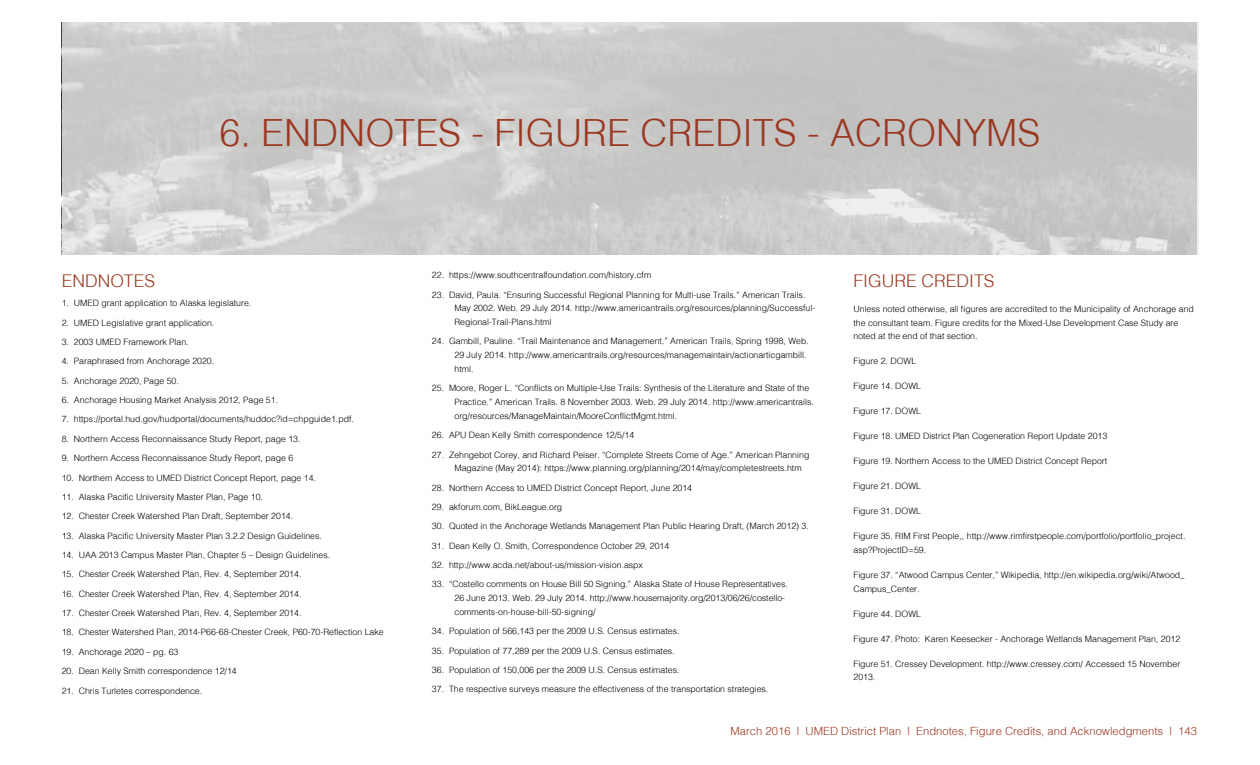
<style>
.page{position:relative;width:1260px;height:765px;background:#fff}
.page>*{position:absolute;margin:0;border:0;box-sizing:border-box;transform-origin:0 0}
.t1{font:300 37.5px "Helv";color:#9b3821}
.t2{font:300 17.5px "Helv";color:#9b3821}
.t3{font:300 11.25px "Helv";color:#9b3821}
.t4{font:300 8.75px/13.8px "Helv";color:#000}
</style>
<div class="page">
<svg style="left:62px;top:22px;width:1136px;height:233px;background:#cbcbca"></svg>
<h1 class="t1" style="left:220px;top:109px;width:822px">6. ENDNOTES - FIGURE CREDITS - ACRONYMS</h1>
<h2 class="t2" style="left:62px;top:270px;width:95px">ENDNOTES</h2>
<p class="t4" style="left:62px;top:296px;width:191px">1. UMED grant application to Alaska legislature.</p>
<p class="t4" style="left:62px;top:315px;width:154px">2. UMED Legislative grant application.</p>
<p class="t4" style="left:62px;top:335px;width:128px">3. 2003 UMED Framework Plan.</p>
<p class="t4" style="left:62px;top:354px;width:154px">4. Paraphrased from Anchorage 2020.</p>
<p class="t4" style="left:62px;top:373px;width:119px">5. Anchorage 2020, Page 50.</p>
<p class="t4" style="left:62px;top:393px;width:218px">6. Anchorage Housing Market Analysis 2012, Page 51.</p>
<p class="t4" style="left:62px;top:412px;width:294px">7. https://portal.hud.gov/hudportal/documents/huddoc?id=chpguide1.pdf.</p>
<p class="t4" style="left:62px;top:432px;width:240px">8. Northern Access Reconnaissance Study Report, page 13.</p>
<p class="t4" style="left:62px;top:451px;width:233px">9. Northern Access Reconnaissance Study Report, page 6</p>
<p class="t4" style="left:62px;top:470px;width:256px">10. Northern Access to UMED District Concept Report, page 14.</p>
<p class="t4" style="left:62px;top:490px;width:203px">11. Alaska Pacific University Master Plan, Page 10.</p>
<p class="t4" style="left:62px;top:509px;width:233px">12. Chester Creek Watershed Plan Draft, September 2014.</p>
<p class="t4" style="left:62px;top:528px;width:262px">13. Alaska Pacific University Master Plan 3.2.2 Design Guidelines.</p>
<p class="t4" style="left:62px;top:548px;width:270px">14. UAA 2013 Campus Master Plan, Chapter 5 – Design Guidelines.</p>
<p class="t4" style="left:62px;top:567px;width:241px">15. Chester Creek Watershed Plan, Rev. 4, September 2014.</p>
<p class="t4" style="left:62px;top:587px;width:241px">16. Chester Creek Watershed Plan, Rev. 4, September 2014.</p>
<p class="t4" style="left:62px;top:606px;width:241px">17. Chester Creek Watershed Plan, Rev. 4, September 2014.</p>
<p class="t4" style="left:62px;top:625px;width:323px">18. Chester Watershed Plan, 2014-P66-68-Chester Creek, P60-70-Reflection Lake</p>
<p class="t4" style="left:62px;top:645px;width:118px">19. Anchorage 2020 – pg. 63</p>
<p class="t4" style="left:62px;top:664px;width:177px">20. Dean Kelly Smith correspondence 12/14</p>
<p class="t4" style="left:62px;top:683px;width:142px">21. Chris Turletes correspondence.</p>
<p class="t4" style="left:432px;top:268px;width:221px">22. https://www.southcentralfoundation.com/history.cfm</p>
<p class="t4" style="left:454px;top:287px;width:362px;text-indent:-22px">23. David, Paula. “Ensuring Successful Regional Planning for Multi-use Trails.” American Trails.<br>May 2002. Web. 29 July 2014. http://www.americantrails.org/resources/planning/Successful-<br>Regional-Trail-Plans.html</p>
<p class="t4" style="left:454px;top:334px;width:356px;text-indent:-22px">24. Gambill, Pauline. “Trail Maintenance and Management.” American Trails, Spring 1998, Web.<br>29 July 2014. http://www.americantrails.org/resources/managemaintain/actionarticgambill. html.</p>
<p class="t4" style="left:454px;top:381px;width:361px;text-indent:-22px">25. Moore, Roger L. “Conflicts on Multiple-Use Trails: Synthesis of the Literature and State of the<br>Practice.” American Trails. 8 November 2003. Web. 29 July 2014. http://www.americantrails. org/resources/ManageMaintain/MooreConflictMgmt.html.</p>
<p class="t4" style="left:432px;top:428px;width:204px">26. APU Dean Kelly Smith correspondence 12/5/14</p>
<p class="t4" style="left:454px;top:447px;width:356px;text-indent:-22px">27. Zehngebot Corey, and Richard Peiser. “Complete Streets Come of Age.” American Planning<br>Magazine (May 2014): https://www.planning.org/planning/2014/may/completestreets.htm</p>
<p class="t4" style="left:432px;top:480px;width:262px">28. Northern Access to UMED District Concept Report, June 2014</p>
<p class="t4" style="left:432px;top:500px;width:132px">29. akforum.com, BikLeague.org</p>
<p class="t4" style="left:432px;top:519px;width:378px">30. Quoted in the Anchorage Wetlands Management Plan Public Hearing Draft, (March 2012) 3.</p>
<p class="t4" style="left:432px;top:539px;width:239px">31. Dean Kelly O. Smith, Correspondence October 29, 2014</p>
<p class="t4" style="left:432px;top:558px;width:213px">32. http://www.acda.net/about-us/mission-vision.aspx</p>
<p class="t4" style="left:454px;top:577px;width:335px;text-indent:-22px">33. “Costello comments on House Bill 50 Signing.” Alaska State of House Representatives.<br>26 June 2013. Web. 29 July 2014. http://www.housemajority.org/2013/06/26/costello&shy;comments-on-house-bill-50-signing/</p>
<p class="t4" style="left:432px;top:624px;width:249px">34. Population of 566,143 per the 2009 U.S. Census estimates.</p>
<p class="t4" style="left:432px;top:643px;width:244px">35. Population of 77,289 per the 2009 U.S. Census estimates.</p>
<p class="t4" style="left:432px;top:663px;width:249px">36. Population of 150,006 per the 2009 U.S. Census estimates.</p>
<p class="t4" style="left:432px;top:682px;width:338px">37. The respective surveys measure the effectiveness of the transportation strategies.</p>
<h2 class="t2" style="left:853px;top:270px;width:142px">FIGURE CREDITS</h2>
<p class="t4" style="left:853px;top:302px;width:342px">Unless noted otherwise, all figures are accredited to the Municipality of Anchorage and the consultant team. Figure credits for the Mixed-Use Development Case Study are noted at the end of that section.</p>
<p class="t4" style="left:853px;top:354px;width:64px">Figure 2. DOWL</p>
<p class="t4" style="left:853px;top:379px;width:69px">Figure 14. DOWL</p>
<p class="t4" style="left:853px;top:404px;width:69px">Figure 17. DOWL</p>
<p class="t4" style="left:853px;top:429px;width:255px">Figure 18. UMED District Plan Cogeneration Report Update 2013</p>
<p class="t4" style="left:853px;top:454px;width:255px">Figure 19. Northern Access to the UMED District Concept Report</p>
<p class="t4" style="left:853px;top:479px;width:69px">Figure 21. DOWL</p>
<p class="t4" style="left:853px;top:504px;width:69px">Figure 31. DOWL</p>
<p class="t4" style="left:853px;top:529px;width:333px">Figure 35. RIM First People,, http://www.rimfirstpeople.com/portfolio/portfolio_project. asp?ProjectID=59.</p>
<p class="t4" style="left:853px;top:568px;width:333px">Figure 37. “Atwood Campus Center,” Wikipedia, http://en.wikipedia.org/wiki/Atwood_<br>Campus_Center.</p>
<p class="t4" style="left:853px;top:607px;width:69px">Figure 44. DOWL</p>
<p class="t4" style="left:853px;top:632px;width:328px">Figure 47. Photo: Karen Keesecker - Anchorage Wetlands Management Plan, 2012</p>
<p class="t4" style="left:853px;top:657px;width:328px">Figure 51. Cressey Development. http://www.cressey.com/ Accessed 15 November<br>2013.</p>
<p class="t3" style="left:731px;top:724px;width:468px">March 2016 | UMED District Plan | Endnotes, Figure Credits, and Acknowledgments | 143</p>
</div>
